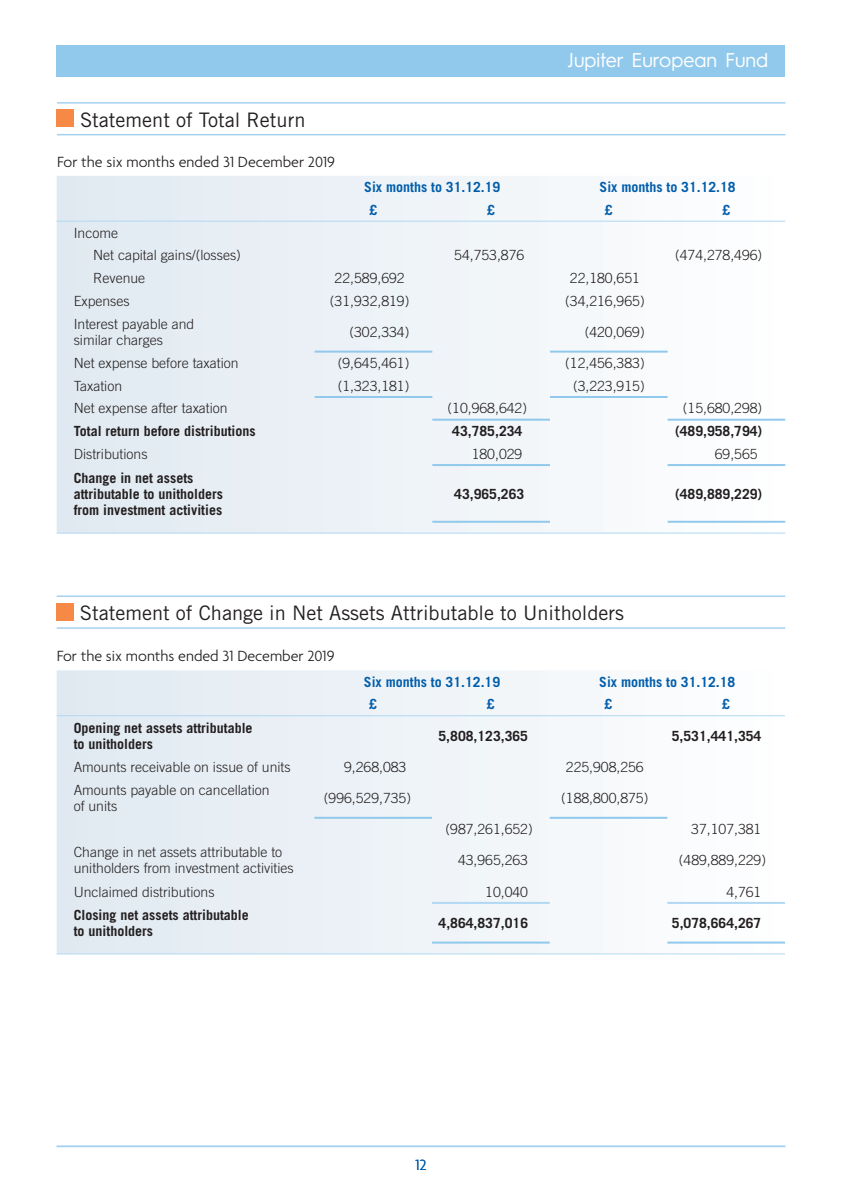
<style>
.page{position:relative;width:842px;height:1191px;background:#fff}
.page>*{position:absolute;margin:0;border:0;box-sizing:border-box;transform-origin:0 0}
.t1{font:20px "Trade Gothic LT Std";color:#231f20}
.t2{font:20px "Hurme Geometric Sans 3";color:#fff}
.t3{font:300 16px "Agenda";color:#231f20}
.t4{font:300 16px "Agenda";color:#015dab}
.t5{font:300 14px/16px "Trade Gothic LT Std";color:#231f20}
.t6{font:700 14px/16px "Trade Gothic LT Std";color:#231f20}
.t7{font:700 14px "Trade Gothic LT Std";color:#015dab}
</style>
<div class="page">
<div style="left:57px;top:45px;width:728px;height:32px;background:#91c9ed"></div>
<hr style="left:57px;top:1145px;width:728px;height:2px;background:#a5d2f0">
<hr style="left:57px;top:102px;width:728px;height:2px;background:#a5d2f0">
<hr style="left:57px;top:134px;width:728px;height:1px;background:#a5d2f0">
<div style="left:57px;top:110px;width:17px;height:17px;background:#f68945"></div>
<hr style="left:57px;top:595px;width:728px;height:2px;background:#a5d2f0">
<hr style="left:57px;top:627px;width:728px;height:2px;background:#a5d2f0">
<div style="left:57px;top:603px;width:17px;height:17px;background:#f68945"></div>
<svg style="left:57px;top:176px;width:728px;height:356px"></svg>
<hr style="left:315px;top:396px;width:117px;height:2px;background:#91c9ed">
<hr style="left:432px;top:419px;width:118px;height:2px;background:#91c9ed">
<hr style="left:550px;top:396px;width:118px;height:2px;background:#91c9ed">
<hr style="left:432px;top:464px;width:118px;height:2px;background:#91c9ed">
<hr style="left:432px;top:521px;width:118px;height:2px;background:#91c9ed">
<hr style="left:668px;top:521px;width:117px;height:2px;background:#91c9ed">
<hr style="left:57px;top:221px;width:209px;height:1px;background:#b1d8f2">
<hr style="left:266px;top:221px;width:49px;height:1px;background:#b1d8f2">
<hr style="left:315px;top:221px;width:117px;height:1px;background:#b1d8f2">
<hr style="left:432px;top:221px;width:118px;height:1px;background:#b1d8f2">
<hr style="left:550px;top:221px;width:118px;height:1px;background:#b1d8f2">
<hr style="left:668px;top:221px;width:117px;height:1px;background:#b1d8f2">
<hr style="left:57px;top:532px;width:209px;height:1px;background:#b1d8f2">
<hr style="left:266px;top:532px;width:49px;height:1px;background:#b1d8f2">
<hr style="left:315px;top:532px;width:117px;height:1px;background:#b1d8f2">
<hr style="left:432px;top:532px;width:118px;height:1px;background:#b1d8f2">
<hr style="left:550px;top:532px;width:118px;height:1px;background:#b1d8f2">
<hr style="left:668px;top:532px;width:117px;height:1px;background:#b1d8f2">
<hr style="left:668px;top:464px;width:117px;height:2px;background:#91c9ed">
<hr style="left:315px;top:350px;width:117px;height:2px;background:#91c9ed">
<hr style="left:668px;top:419px;width:117px;height:2px;background:#91c9ed">
<hr style="left:550px;top:350px;width:118px;height:2px;background:#91c9ed">
<svg style="left:57px;top:670px;width:728px;height:283px"></svg>
<hr style="left:57px;top:715px;width:257px;height:1px;background:#b1d8f2">
<hr style="left:314px;top:817px;width:118px;height:2px;background:#91c9ed">
<hr style="left:550px;top:817px;width:117px;height:2px;background:#91c9ed">
<hr style="left:57px;top:953px;width:257px;height:1px;background:#b1d8f2">
<hr style="left:314px;top:953px;width:118px;height:1px;background:#b1d8f2">
<hr style="left:432px;top:953px;width:118px;height:1px;background:#b1d8f2">
<hr style="left:550px;top:953px;width:117px;height:1px;background:#b1d8f2">
<hr style="left:667px;top:953px;width:118px;height:1px;background:#b1d8f2">
<hr style="left:432px;top:902px;width:118px;height:2px;background:#b1d8f2">
<hr style="left:432px;top:941px;width:118px;height:2px;background:#91c9ed">
<hr style="left:667px;top:902px;width:118px;height:2px;background:#b1d8f2">
<hr style="left:667px;top:941px;width:118px;height:2px;background:#91c9ed">
<hr style="left:314px;top:715px;width:118px;height:1px;background:#b1d8f2">
<hr style="left:432px;top:715px;width:118px;height:1px;background:#b1d8f2">
<hr style="left:550px;top:715px;width:117px;height:1px;background:#b1d8f2">
<hr style="left:667px;top:715px;width:118px;height:1px;background:#b1d8f2">
<h1 class="t1" style="left:80px;top:108px;width:227px">Statement of Total Return</h1>
<p class="t3" style="left:57px;top:154px;width:279px">For the six months ended 31 December 2019</p>
<p class="t5" style="left:93px;top:221px;width:149px;line-height:22.6px;text-indent:-19px">Income<br>Net capital gains/(losses)</p>
<h1 class="t2" style="left:568px;top:46px;width:202px">Jupiter European Fund</h1>
<p class="t7" style="left:364px;top:179px;width:138px">Six months to 31.12.19</p>
<p class="t7" style="left:599px;top:179px;width:138px">Six months to 31.12.18</p>
<p class="t7" style="left:370px;top:201px;width:9px">£</p>
<p class="t7" style="left:487px;top:201px;width:9px">£</p>
<p class="t7" style="left:605px;top:201px;width:9px">£</p>
<p class="t7" style="left:722px;top:201px;width:9px">£</p>
<p class="t5" style="left:454px;top:247px;width:72px">54,753,876</p>
<p class="t5" style="left:675px;top:247px;width:89px">(474,278,496)</p>
<p class="t5" style="left:93px;top:270px;width:54px">Revenue</p>
<p class="t5" style="left:335px;top:270px;width:72px">22,589,692</p>
<p class="t5" style="left:570px;top:270px;width:72px">22,180,651</p>
<p class="t5" style="left:74px;top:292px;width:57px">Expenses</p>
<p class="t5" style="left:330px;top:292px;width:81px">(31,932,819)</p>
<p class="t5" style="left:565px;top:292px;width:81px">(34,216,965)</p>
<p class="t5" style="left:74px;top:316px;width:122px">Interest payable and similar charges</p>
<p class="t5" style="left:349px;top:324px;width:61px">(302,334)</p>
<p class="t5" style="left:585px;top:324px;width:61px">(420,069)</p>
<p class="t5" style="left:74px;top:355px;width:166px">Net expense before taxation</p>
<p class="t5" style="left:338px;top:355px;width:73px">(9,645,461)</p>
<p class="t5" style="left:565px;top:355px;width:81px">(12,456,383)</p>
<p class="t5" style="left:74px;top:377px;width:50px">Taxation</p>
<p class="t5" style="left:338px;top:377px;width:73px">(1,323,181)</p>
<p class="t5" style="left:573px;top:377px;width:73px">(3,223,915)</p>
<p class="t5" style="left:74px;top:400px;width:156px">Net expense after taxation</p>
<p class="t5" style="left:448px;top:400px;width:81px">(10,968,642)</p>
<p class="t5" style="left:683px;top:400px;width:81px">(15,680,298)</p>
<p class="t6" style="left:74px;top:423px;width:184px">Total return before distributions</p>
<p class="t6" style="left:452px;top:423px;width:72px">43,785,234</p>
<p class="t6" style="left:675px;top:423px;width:89px">(489,958,794)</p>
<p class="t5" style="left:74px;top:445px;width:75px">Distributions</p>
<p class="t5" style="left:472px;top:445px;width:52px">180,029</p>
<p class="t5" style="left:715px;top:445px;width:44px">69,565</p>
<p class="t6" style="left:74px;top:469px;width:151px">Change in net assets attributable to unitholders from investment activities</p>
<p class="t6" style="left:454px;top:485px;width:72px">43,965,263</p>
<p class="t6" style="left:675px;top:485px;width:89px">(489,889,229)</p>
<h1 class="t1" style="left:80px;top:601px;width:546px">Statement of Change in Net Assets Attributable to Unitholders</h1>
<p class="t3" style="left:57px;top:647px;width:279px">For the six months ended 31 December 2019</p>
<p class="t7" style="left:364px;top:673px;width:138px">Six months to 31.12.19</p>
<p class="t7" style="left:599px;top:673px;width:138px">Six months to 31.12.18</p>
<p class="t7" style="left:369px;top:696px;width:9px">£</p>
<p class="t7" style="left:487px;top:696px;width:9px">£</p>
<p class="t7" style="left:605px;top:696px;width:9px">£</p>
<p class="t7" style="left:722px;top:696px;width:9px">£</p>
<p class="t6" style="left:74px;top:719px;width:180px">Opening net assets attributable to unitholders</p>
<p class="t6" style="left:438px;top:727px;width:91px">5,808,123,365</p>
<p class="t6" style="left:672px;top:727px;width:91px">5,531,441,354</p>
<p class="t5" style="left:74px;top:758px;width:219px">Amounts receivable on issue of units</p>
<p class="t5" style="left:344px;top:758px;width:64px">9,268,083</p>
<p class="t5" style="left:566px;top:758px;width:79px">225,908,256</p>
<p class="t5" style="left:74px;top:782px;width:198px">Amounts payable on cancellation of units</p>
<p class="t5" style="left:324px;top:790px;width:89px">(996,529,735)</p>
<p class="t5" style="left:561px;top:790px;width:89px">(188,800,875)</p>
<p class="t5" style="left:446px;top:821px;width:89px">(987,261,652)</p>
<p class="t5" style="left:691px;top:821px;width:72px">37,107,381</p>
<p class="t5" style="left:74px;top:844px;width:222px">Change in net assets attributable to unitholders from investment activities</p>
<p class="t5" style="left:458px;top:852px;width:72px">43,965,263</p>
<p class="t5" style="left:679px;top:852px;width:89px">(489,889,229)</p>
<p class="t5" style="left:74px;top:883px;width:142px">Unclaimed distributions</p>
<p class="t5" style="left:485px;top:883px;width:44px">10,040</p>
<p class="t5" style="left:726px;top:883px;width:37px">4,761</p>
<p class="t6" style="left:74px;top:906px;width:177px">Closing net assets attributable to unitholders</p>
<p class="t6" style="left:439px;top:914px;width:91px">4,864,837,016</p>
<p class="t6" style="left:672px;top:914px;width:91px">5,078,664,267</p>
<p class="t4" style="left:415px;top:1156px;width:13px">12</p>
</div>
